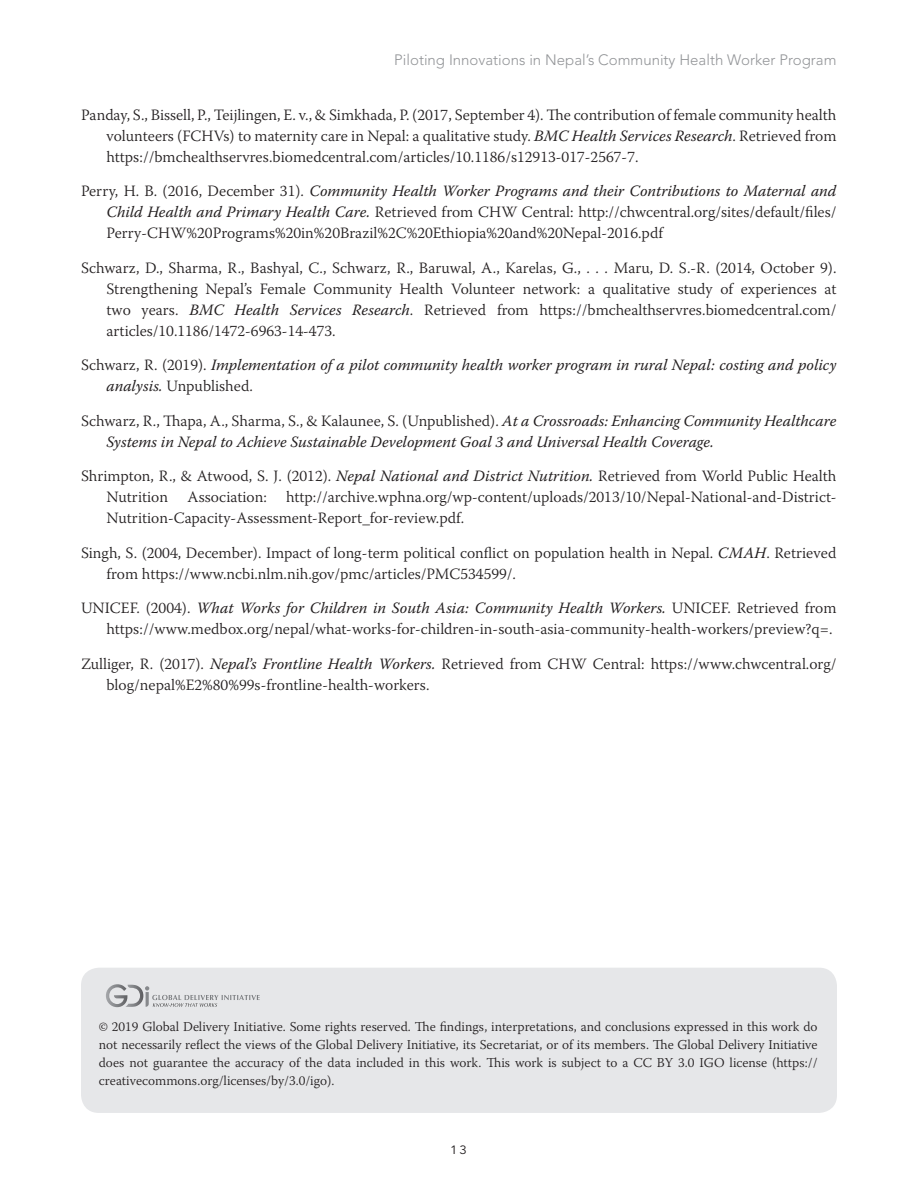
<style>
.page{position:relative;width:918px;height:1188px;background:#fff}
.page>*{position:absolute;margin:0;border:0;box-sizing:border-box;transform-origin:0 0}
.References{font:300 15.75px/21px "Warnock Pro";color:#231f20;text-align:justify}
.References-2{font:italic 15.75px/21px "Warnock Pro";color:#231f20}
.t1{font:300 15px "Avenir LT Std";color:#939598}
.creditbox{font:300 13.5px/18px "Warnock Pro";color:#231f20;text-align:justify}
.t2{font:12px "Avenir LT Std";color:#231f20;scale:1.1 1}
.s1{font-weight:400;font-style:italic}
.s2{font-weight:300;font-style:normal}
</style>
<div class="page">
<div style="left:81px;top:968px;width:756px;height:145px;background:#e6e7e9;border-radius:18px"></div>
<svg style="left:106px;top:984px;width:154px;height:23px"></svg>
<p class="t1" style="left:394px;top:51px;width:444px">Piloting Innovations in Nepal’s Community Health Worker Program</p>
<p class="References" style="left:106px;top:104px;width:731px;text-indent:-26px">Panday, S., Bissell, P., Teijlingen, E. v., &amp; Simkhada, P. (2017, September 4). The contribution of female community health volunteers (FCHVs) to maternity care in Nepal: a qualitative study. <span class="s1">BMC Health Services Research</span>. Retrieved from https://bmchealthservres.biomedcentral.com/articles/10.1186/s12913-017-2567-7.</p>
<p class="References" style="left:106px;top:180px;width:731px;text-indent:-26px">Perry, H. B. (2016, December 31). <span class="s1">Community Health Worker Programs and their Contributions to Maternal and Child Health and Primary Health Care.</span> Retrieved from CHW Central: http://chwcentral.org/sites/default/files/ Perry-CHW%20Programs%20in%20Brazil%2C%20Ethiopia%20and%20Nepal-2016.pdf</p>
<p class="References" style="left:106px;top:257px;width:732px;text-indent:-26px">Schwarz, D., Sharma, R., Bashyal, C., Schwarz, R., Baruwal, A., Karelas, G., . . . Maru, D. S.-R. (2014, October 9).<br>Strengthening Nepal’s Female Community Health Volunteer network: a qualitative study of experiences at two years. <span class="s1">BMC Health Services Research</span>. Retrieved from https://bmchealthservres.biomedcentral.com/ articles/10.1186/1472-6963-14-473.</p>
<p class="References-2" style="left:106px;top:354px;width:731px;text-indent:-26px"><span class="s2">Schwarz, R. (2019).</span> Implementation of a pilot community health worker program in rural Nepal: costing and policy analysis. <span class="s2">Unpublished.</span></p>
<p class="References-2" style="left:106px;top:410px;width:731px;text-indent:-26px"><span class="s2">Schwarz, R., Thapa, A., Sharma, S., &amp; Kalaunee, S. (Unpublished).</span> At a Crossroads: Enhancing Community Healthcare<br>Systems in Nepal to Achieve Sustainable Development Goal 3 and Universal Health Coverage.</p>
<p class="References" style="left:106px;top:465px;width:731px;text-indent:-26px">Shrimpton, R., &amp; Atwood, S. J. (2012). <span class="s1">Nepal National and District Nutrition.</span> Retrieved from World Public Health Nutrition Association: http://archive.wphna.org/wp-content/uploads/2013/10/Nepal-National-and-District-Nutrition-Capacity-Assessment-Report_for-review.pdf.</p>
<p class="References" style="left:106px;top:542px;width:731px;text-indent:-26px">Singh, S. (2004, December). Impact of long-term political conflict on population health in Nepal. <span class="s1">CMAH</span>. Retrieved from https://www.ncbi.nlm.nih.gov/pmc/articles/PMC534599/.</p>
<p class="References" style="left:81px;top:597px;width:757px;text-align:right">UNICEF. (2004). <span class="s1">What Works for Children in South Asia: Community Health Workers.</span> UNICEF. Retrieved from https://www.medbox.org/nepal/what-works-for-children-in-south-asia-community-health-workers/preview?q=.</p>
<p class="References" style="left:106px;top:653px;width:731px;text-indent:-26px">Zulliger, R. (2017). <span class="s1">Nepal’s Frontline Health Workers.</span> Retrieved from CHW Central: https://www.chwcentral.org/ blog/nepal%E2%80%99s-frontline-health-workers.</p>
<p class="creditbox" style="left:99px;top:1017px;width:720px">© 2019 Global Delivery Initiative. Some rights reserved. The findings, interpretations, and conclusions expressed in this work do not necessarily reflect the views of the Global Delivery Initiative, its Secretariat, or of its members. The Global Delivery Initiative does not guarantee the accuracy of the data included in this work. This work is subject to a CC BY 3.0 IGO license (https:// creativecommons.org/licenses/by/3.0/igo).</p>
<p class="t2" style="left:450px;top:1143px;width:17px">13</p>
</div>
